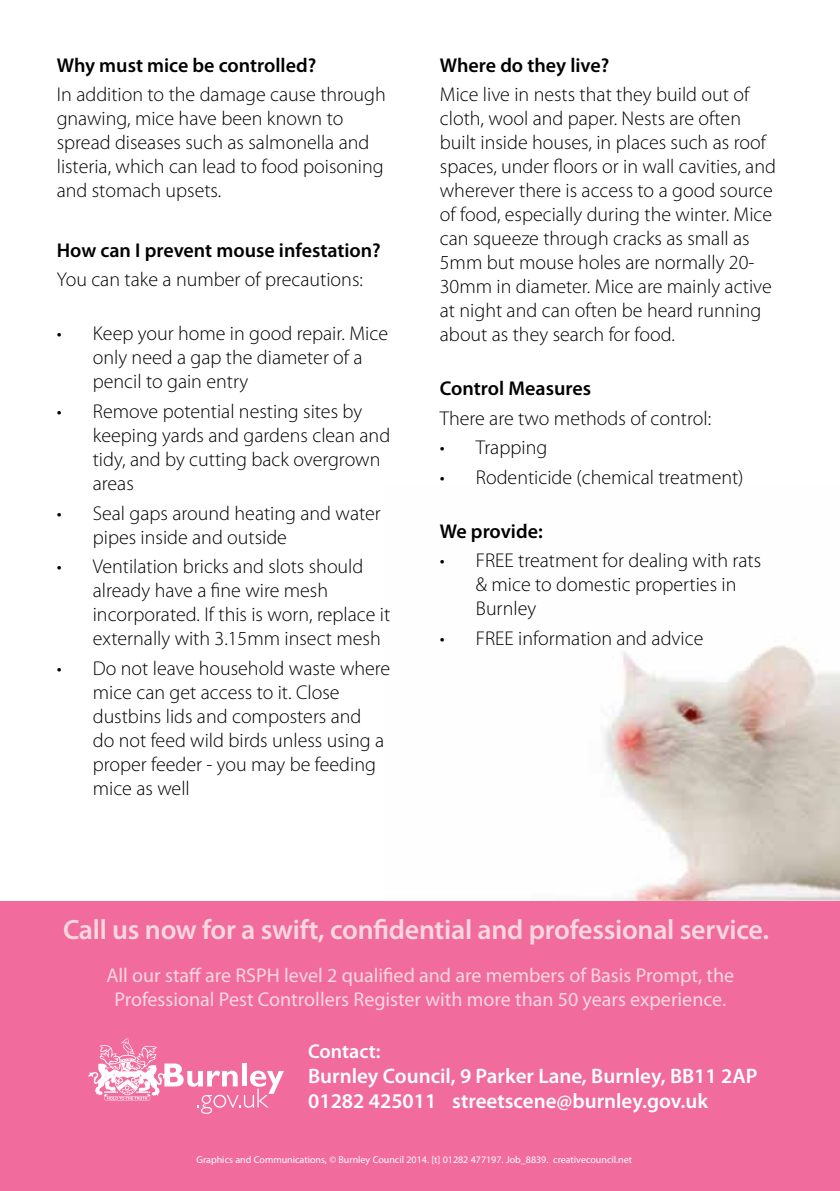
<style>
.page{position:relative;width:840px;height:1191px;background:#fff}
.page>*{position:absolute;margin:0;border:0;box-sizing:border-box;transform-origin:0 0}
.t1{font:600 28px "Myriad Pro";letter-spacing:-.01em;color:#fbd7e0}
.t2{font:600 21px/25.2px "Myriad Pro";color:#fff}
.t3{font:300 20px/24px "Myriad Pro";color:#000}
.t4{font:20px/24px "Myriad Pro";color:#fbd7e0;text-align:center}
.t5{font:600 20px "Myriad Pro";color:#000}
.t6{font:600 20px "Myriad Pro";color:#fff}
.t7{font:10px "Myriad Pro";color:#fff}
</style>
<div class="page">
<img style="left:604px;top:645px;width:235px;height:256px">
<div style="left:0;top:901px;width:839px;height:290px;background:#f16b9c"></div>
<svg style="left:88px;top:1038px;width:196px;height:75px"></svg>
<p class="t5" style="left:57px;top:54px;width:261px">Why must mice be controlled?</p>
<p class="t3" style="left:57px;top:83px;width:330px">In addition to the damage cause through gnawing, mice have been known to spread diseases such as salmonella and listeria, which can lead to food poisoning and stomach upsets.</p>
<p class="t5" style="left:57px;top:239px;width:325px">How can I prevent mouse infestation?</p>
<p class="t3" style="left:57px;top:268px;width:307px">You can take a number of precautions:</p>
<p class="t3" style="left:93px;top:322px;width:296px;text-indent:-36px">• Keep your home in good repair. Mice only need a gap the diameter of a pencil to gain entry</p>
<p class="t3" style="left:93px;top:399px;width:299px;text-indent:-36px">• Remove potential nesting sites by keeping yards and gardens clean and tidy, and by cutting back overgrown areas</p>
<p class="t3" style="left:93px;top:501px;width:289px;text-indent:-36px">• Seal gaps around heating and water pipes inside and outside</p>
<p class="t3" style="left:93px;top:555px;width:299px;text-indent:-36px">• Ventilation bricks and slots should already have a fine wire mesh incorporated. If this is worn, replace it externally with 3.15mm insect mesh</p>
<p class="t3" style="left:93px;top:656px;width:299px;text-indent:-36px">• Do not leave household waste where mice can get access to it. Close dustbins lids and composters and<br>do not feed wild birds unless using a proper feeder - you may be feeding mice as well</p>
<p class="t5" style="left:439px;top:54px;width:171px">Where do they live?</p>
<p class="t3" style="left:439px;top:83px;width:337px">Mice live in nests that they build out of cloth, wool and paper. Nests are often built inside houses, in places such as roof spaces, under floors or in wall cavities, and wherever there is access to a good source of food, especially during the winter. Mice can squeeze through cracks as small as 5mm but mouse holes are normally 20- 30mm in diameter. Mice are mainly active at night and can often be heard running about as they search for food.</p>
<p class="t5" style="left:439px;top:377px;width:153px">Control Measures</p>
<p class="t3" style="left:439px;top:406px;width:273px">There are two methods of control:</p>
<p class="t3" style="left:439px;top:436px;width:109px">• Trapping</p>
<p class="t3" style="left:439px;top:466px;width:305px">• Rodenticide (chemical treatment)</p>
<p class="t5" style="left:439px;top:520px;width:104px">We provide:</p>
<p class="t3" style="left:475px;top:549px;width:286px;text-indent:-36px">• FREE treatment for dealing with rats &amp; mice to domestic properties in<br>Burnley</p>
<p class="t3" style="left:439px;top:627px;width:265px">• FREE information and advice</p>
<h1 class="t1" style="left:63px;top:914px;width:707px">Call us now for a swift, confidential and professional service.</h1>
<p class="t4" style="left:106px;top:963px;width:629px">All our staff are RSPH level 2 qualified and are members of Basis Prompt, the<br>Professional Pest Controllers Register with more than 50 years experience.</p>
<p class="t6" style="left:308px;top:1040px;width:74px">Contact:</p>
<p class="t2" style="left:308px;top:1063px;width:450px">Burnley Council, 9 Parker Lane, Burnley, BB11 2AP<br>01282 425011 streetscene@burnley.gov.uk</p>
<p class="t7" style="left:196px;top:1154px;width:437px">Graphics and Communications, © Burnley Council 2014. [t] 01282 477197. Job_8839. creativecouncil.net</p>
</div>
